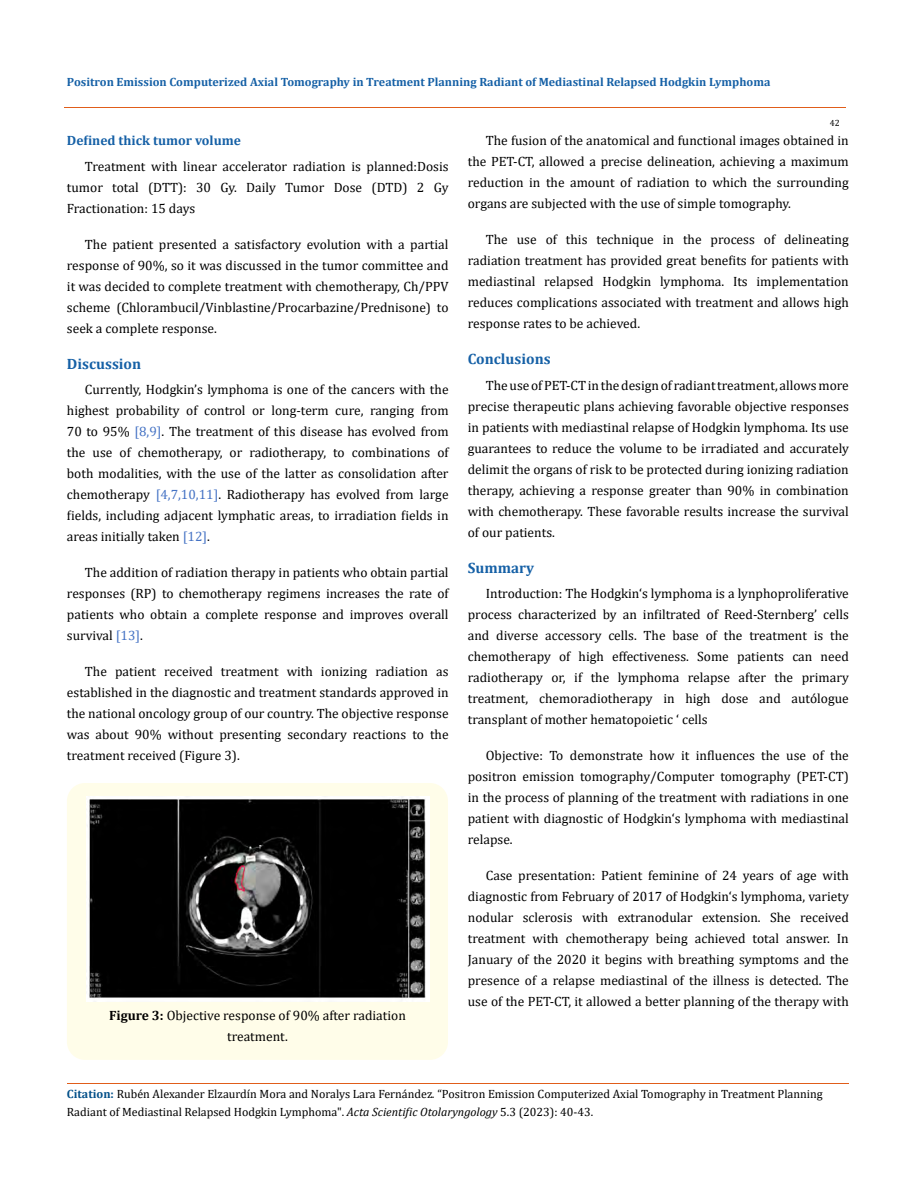
<style>
.page{position:relative;width:917px;height:1188px;background:#fff}
.page>*{position:absolute;margin:0;border:0;box-sizing:border-box;transform-origin:0 0}
.t1{font:700 15px "Cambria";color:#1560a6}
.t2{font:13.5px/21px "Cambria";color:#000;text-align:justify}
.t3{font:700 13.5px "Cambria";color:#1560a6}
.t4{font:12px/18px "Cambria";color:#000}
.t5{font:700 12px "Cambria";color:#1560a6}
.t6{font:9px "Cambria";color:#000}
.s1{color:#4472c4}
.s2{font-weight:700}
.s3{font-weight:700;color:#035089}
.s4{font-style:italic}
</style>
<div class="page">
<div style="left:67px;top:783px;width:381px;height:277px;background:#fffde9;border-radius:18px"></div>
<img style="left:86px;top:796px;width:343px;height:205px">
<hr style="left:64px;top:108px;width:781px;height:1px;background:#e05d1a">
<hr style="left:67px;top:1083px;width:781px;height:1px;background:#e05d1a">
<p class="t5" style="left:67px;top:73px;width:705px">Positron Emission Computerized Axial Tomography in Treatment Planning Radiant of Mediastinal Relapsed Hodgkin Lymphoma</p>
<p class="t6" style="left:829px;top:118px;width:11px">42</p>
<p class="t3" style="left:67px;top:131px;width:175px">Defined thick tumor volume</p>
<p class="t2" style="left:67px;top:156px;width:383px;text-indent:18px">Treatment with linear accelerator radiation is planned:Dosis tumor total (DTT): 30 Gy. Daily Tumor Dose (DTD) 2 Gy Fractionation: 15 days</p>
<p class="t2" style="left:67px;top:234px;width:383px;text-indent:18px">The patient presented a satisfactory evolution with a partial response of 90%, so it was discussed in the tumor committee and it was decided to complete treatment with chemotherapy, Ch/PPV scheme (Chlorambucil/Vinblastine/Procarbazine/Prednisone) to seek a complete response.</p>
<p class="t1" style="left:67px;top:353px;width:76px">Discussion</p>
<p class="t2" style="left:67px;top:379px;width:383px;text-indent:18px">Currently, Hodgkin’s lymphoma is one of the cancers with the highest probability of control or long-term cure, ranging from 70 to 95% <span class="s1">[8,9]</span>. The treatment of this disease has evolved from the use of chemotherapy, or radiotherapy, to combinations of both modalities, with the use of the latter as consolidation after chemotherapy <span class="s1">[4,7,10,11]</span>. Radiotherapy has evolved from large fields, including adjacent lymphatic areas, to irradiation fields in areas initially taken <span class="s1">[12]</span>.</p>
<p class="t2" style="left:67px;top:562px;width:383px;text-indent:18px">The addition of radiation therapy in patients who obtain partial responses (RP) to chemotherapy regimens increases the rate of patients who obtain a complete response and improves overall survival <span class="s1">[13]</span>.</p>
<p class="t2" style="left:67px;top:661px;width:383px;text-indent:18px">The patient received treatment with ionizing radiation as established in the diagnostic and treatment standards approved in the national oncology group of our country. The objective response was about 90% without presenting secondary reactions to the treatment received (Figure 3).</p>
<p class="t2" style="left:109px;top:1005px;width:298px;text-align:center"><span class="s2">Figure 3:</span> Objective response of 90% after radiation treatment.</p>
<p class="t2" style="left:468px;top:130px;width:382px;text-indent:18px">The fusion of the anatomical and functional images obtained in the PET-CT, allowed a precise delineation, achieving a maximum reduction in the amount of radiation to which the surrounding organs are subjected with the use of simple tomography.</p>
<p class="t2" style="left:468px;top:229px;width:382px;text-indent:18px">The use of this technique in the process of delineating radiation treatment has provided great benefits for patients with mediastinal relapsed Hodgkin lymphoma. Its implementation reduces complications associated with treatment and allows high response rates to be achieved.</p>
<p class="t1" style="left:468px;top:349px;width:84px">Conclusions</p>
<p class="t2" style="left:468px;top:375px;width:382px;text-indent:18px">The use of PET-CT in the design of radiant treatment, allows more precise therapeutic plans achieving favorable objective responses in patients with mediastinal relapse of Hodgkin lymphoma. Its use guarantees to reduce the volume to be irradiated and accurately delimit the organs of risk to be protected during ionizing radiation therapy, achieving a response greater than 90% in combination with chemotherapy. These favorable results increase the survival of our patients.</p>
<p class="t1" style="left:468px;top:557px;width:68px">Summary</p>
<p class="t2" style="left:468px;top:583px;width:382px;text-indent:18px">Introduction: The Hodgkin‘s lymphoma is a lynphoproliferative process characterized by an infiltrated of Reed-Sternberg’ cells and diverse accessory cells. The base of the treatment is the chemotherapy of high effectiveness. Some patients can need radiotherapy or, if the lymphoma relapse after the primary treatment, chemoradiotherapy in high dose and autólogue transplant of mother hematopoietic ‘ cells</p>
<p class="t2" style="left:468px;top:745px;width:382px;text-indent:18px">Objective: To demonstrate how it influences the use of the positron emission tomography/Computer tomography (PET-CT) in the process of planning of the treatment with radiations in one patient with diagnostic of Hodgkin‘s lymphoma with mediastinal relapse.</p>
<p class="t2" style="left:468px;top:865px;width:382px;text-indent:18px">Case presentation: Patient feminine of 24 years of age with diagnostic from February of 2017 of Hodgkin‘s lymphoma, variety nodular sclerosis with extranodular extension. She received treatment with chemotherapy being achieved total answer. In January of the 2020 it begins with breathing symptoms and the presence of a relapse mediastinal of the illness is detected. The use of the PET-CT, it allowed a better planning of the therapy with</p>
<p class="t4" style="left:67px;top:1085px;width:757px"><span class="s3">Citation:</span> Rubén Alexander Elzaurdín Mora and Noralys Lara Fernández<span class="s4">.</span> “Positron Emission Computerized Axial Tomography in Treatment Planning<br>Radiant of Mediastinal Relapsed Hodgkin Lymphoma". <span class="s4">Acta Scientific Otolaryngology</span> 5.3 (2023): 40-43.</p>
</div>
